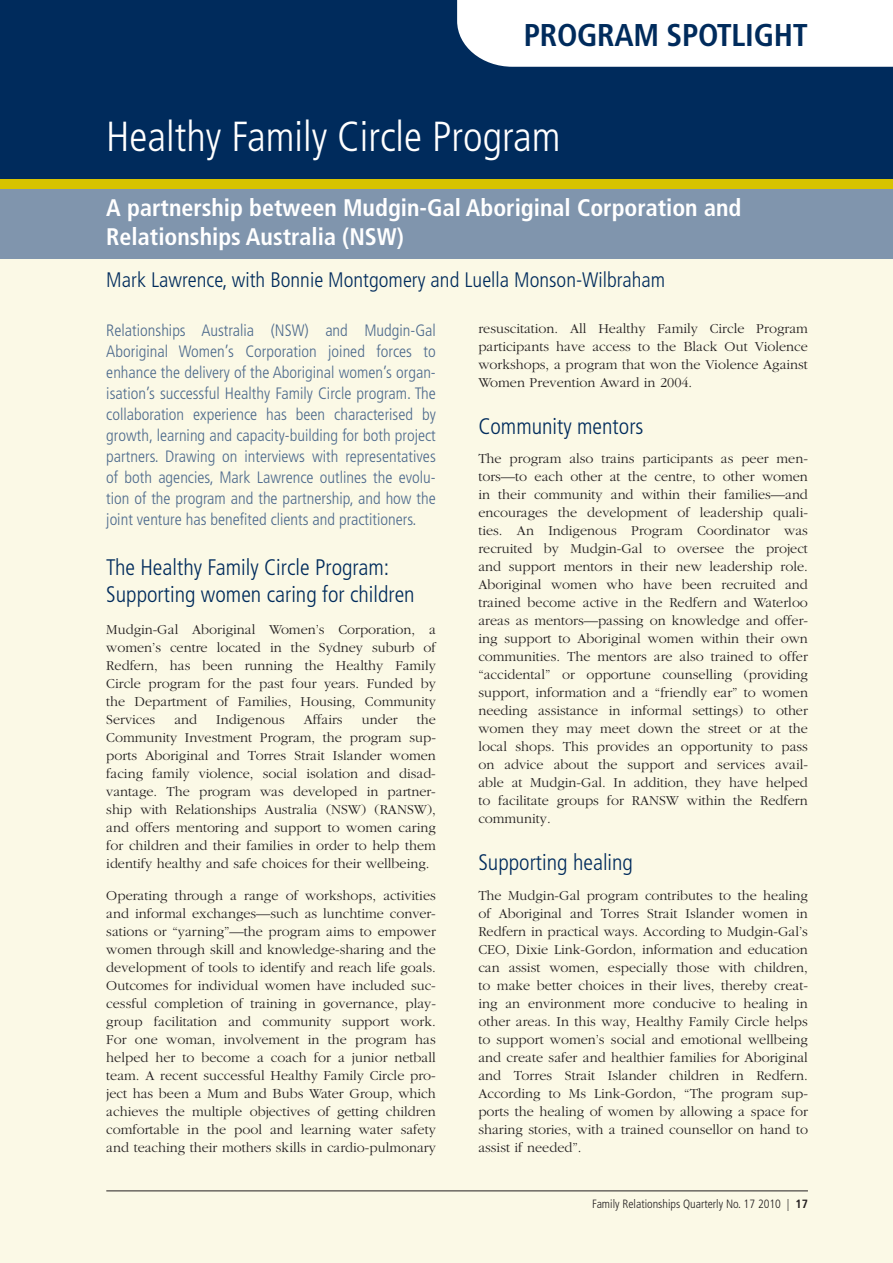
<style>
.page{position:relative;width:893px;height:1263px;background:#fff}
.page>*{position:absolute;margin:0;border:0;box-sizing:border-box;transform-origin:0 0}
.t1{font:300 condensed 42px "Frutiger";color:#fff}
.t2{font:700 condensed 31.5px "Frutiger";letter-spacing:-.01em;color:#002b5c}
.t3{font:700 condensed 24px/28.8px "Frutiger";color:#fff}
.t4{font:300 condensed 22.5px/27px "Frutiger";color:#002b5c}
.t5{font:300 condensed 21px "Frutiger";color:#002b5c}
.t6{font:300 condensed 16.5px/21px "Frutiger";color:#4d6a8d;text-align:justify}
.t7{font:300 14.25px/18px "Garamond";color:#231f20;text-align:justify}
.t8{font:300 condensed 12px "Frutiger";color:#231f20}
.s1{font-weight:700}
</style>
<div class="page">
<div style="left:0;top:188px;width:893px;height:1075px;background:#fbf9e6"></div>
<hr style="left:106px;top:1190px;width:702px;height:1px;background:#231f20">
<div style="left:0;top:0;width:893px;height:189px;background:#d7c300"></div>
<div style="left:0;top:0;width:893px;height:179px;background:#002b5c"></div>
<div style="left:0;top:189px;width:893px;height:70px;background:#8095ad"></div>
<div style="left:457px;top:0;width:436px;height:67px;background:#fff"></div>
<h2 class="t2" style="left:524px;top:17px;width:286px">Program spotlig ht</h2>
<h1 class="t1" style="left:106px;top:112px;width:456px">Healthy Family Circle Program</h1>
<h3 class="t3" style="left:106px;top:194px;width:636px">A partnership between Mudgin-Gal Aboriginal Corporation and<br>Relationships Australia (NSW)</h3>
<h3 class="t5" style="left:106px;top:268px;width:560px">Mark Lawrence, with Bonnie Montgomery and Luella Monson-Wilbraham</h3>
<p class="t6" style="left:106px;top:320px;width:331px">Relationships Australia (NSW) and M udgin-Gal Aboriginal Women’s Corporation joined forces to enhance the delivery of the Aboriginal women’s organ&shy;isation’s successful Healthy Family Circle program. The collaboration experience has been characterised by growth, learning and capacity-building for both project partners. Drawing on interviews with representatives of both agencies, Mark Lawrence outlines the evolu&shy;tion of the program and the partnership, and how the joint venture has benefited clients and practitioners.</p>
<h3 class="t4" style="left:106px;top:554px;width:310px">The Healthy Family Circle Program:<br>Supporting women caring for children</h3>
<p class="t7" style="left:106px;top:621px;width:331px">Mudgin-Gal Aboriginal Women’s Corporation, a women’s centre located in the Sydney suburb of Redfern, has been running the Healthy Family Circle program for the past four years. Funded by the Department of Families, Housing, Community Services</p>
<p class="t7" style="left:478px;top:320px;width:331px">resuscitation. All Healthy Family Circle Program participants have access to the Black Out Violence workshops, a program that won the Violence Against Women Prevention Award in 2004.</p>
<h3 class="t4" style="left:478px;top:413px;width:167px">Community mentors</h3>
<p class="t7" style="left:478px;top:450px;width:331px">The program also trains participants as peer men&shy;tors—to each other at the centre, to other women in their community and within their families—and encourages the development of leadership quali&shy;ties. An Indigenous Program Coordinator was recruited by Mudgin-Gal to oversee the project and support mentors in their new leadership role.<br>Aboriginal women who have been recruited and trained become active in the Redfern and Waterloo areas as mentors—passing on knowledge and offer&shy;ing support to Aboriginal women within their own communities. The mentors are also trained to offer “accidental” or opportune counselling (providing support, information and a “friendly ear” to women needing assistance in informal settings) to other women they may meet down the street or at the local shops. This provides an opportunity to pass on advice about the support and services avail&shy;able at Mudgin-Gal. In addition, they have helped to facilitate groups for RANSW within the Redfern community.</p>
<h3 class="t4" style="left:478px;top:849px;width:156px">Supporting healing</h3>
<p class="t7" style="left:478px;top:886px;width:331px">The Mudgin-Gal program contributes to the healing of Aboriginal and Torres Strait Islander women in Redfern in practical ways. According to Mudgin-Gal’s CEO, Dixie Link-Gordon, information and education can assist women, especially those with children, to make better choices in their lives, thereby creat&shy;ing an environment more conducive to healing in other areas. In this way, Healthy Family Circle helps to support women’s social and emotional wellbeing and create safer and healthier families for Aboriginal and Torres Strait Islander children in Redfern.<br>According to Ms Link-Gordon, “The program sup&shy;ports the healing of women by allowing a space for sharing stories, with a trained counsellor on hand to assist if needed”.</p>
<p class="t7" style="left:106px;top:711px;width:331px;text-indent:310px">the Community Investment Program, the program sup&shy;ports Aboriginal and Torres Strait Islander women facing family violence, social isolation and disad&shy;vantage. The program was developed in partner&shy;ship with Relationships Australia (NSW) (RANSW), and offers mentoring and support to women caring for children and their families in order to help them identify healthy and safe choices for their wellbeing.</p>
<p class="t7" style="left:106px;top:887px;width:331px">Operating through a range of workshops, activities and informal exchanges—such as lunchtime conver&shy;sations or “yarning”—the program aims to empower women through skill and knowledge-sharing and the development of tools to identify and reach life goals.<br>Outcomes for individual women have included suc&shy;cessful completion of training in governance, play&shy;group facilitation and community support work.<br>For one woman, involvement in the program has helped her to become a coach for a junior netball team. A recent successful Healthy Family Circle pro&shy;ject has been a Mum and Bubs Water Group, which achieves the multiple objectives of getting children comfortable in the pool and learning water safety and teaching their mothers skills in cardio-pulmonary</p>
<p class="t7" style="left:174px;top:711px;width:24px">and</p>
<p class="t7" style="left:216px;top:711px;width:70px">Indigenous</p>
<p class="t7" style="left:304px;top:711px;width:40px">Affairs</p>
<p class="t7" style="left:362px;top:711px;width:37px">under</p>
<p class="t8" style="left:592px;top:1197px;width:217px">Family Relationships Quarterly No. 17 2010 | <span class="s1">17</span></p>
</div>
